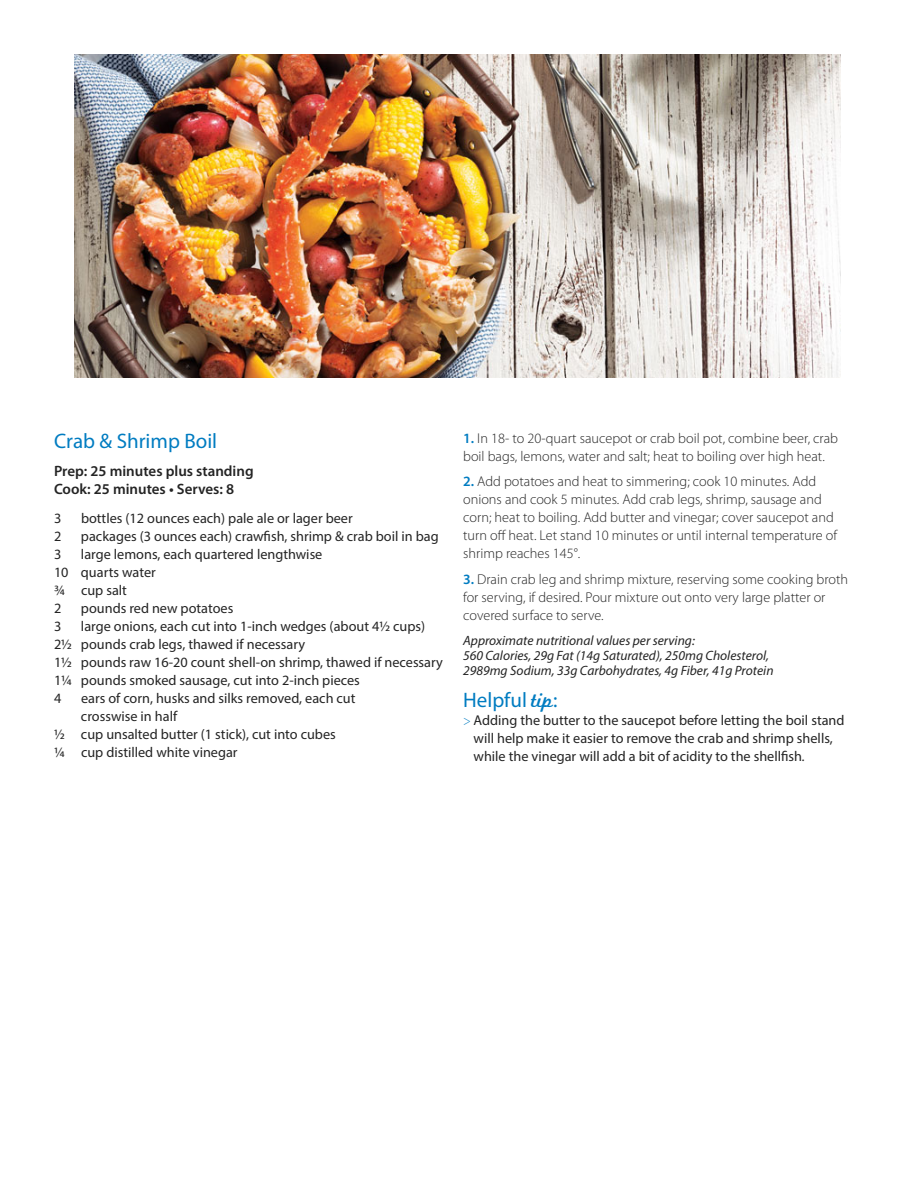
<style>
.page{position:relative;width:918px;height:1188px;background:#fff}
.page>*{position:absolute;margin:0;border:0;box-sizing:border-box;transform-origin:0 0}
.t1{font:21px "Myriad Pro";color:#007cc1}
.t2{font:600 15px/18px "Myriad Pro";color:#242424}
.t3{font:14.25px/18px "Myriad Pro";color:#242424}
.t4{font:300 14.25px/18px "Myriad Pro";color:#242424}
.t5{font:italic 13.5px/15px "Myriad Pro";color:#242424}
.s1{font-weight:600;color:#007cc1}
.s2{font-family:"Marketing Script"}
.s3{font-weight:300;font-size:13.5px;color:#007cc1}
.s4{font-style:italic;font-size:13.5px}
</style>
<div class="page">
<img style="left:74px;top:54px;width:767px;height:324px">
<h1 class="t1" style="left:54px;top:433px;width:165px">Crab &amp; Shrimp Boil</h1>
<p class="t2" style="left:54px;top:463px;width:201px">Prep: 25 minutes plus standing<br>Cook: 25 minutes • Serves: 8</p>
<p class="t3" style="left:54px;top:510px;width:9px">3</p>
<p class="t3" style="left:81px;top:510px;width:273px">bottles (12 ounces each) pale ale or lager beer</p>
<p class="t3" style="left:54px;top:528px;width:9px">2</p>
<p class="t3" style="left:81px;top:528px;width:359px">packages (3 ounces each) crawfish, shrimp &amp; crab boil in bag</p>
<p class="t3" style="left:54px;top:546px;width:9px">3</p>
<p class="t3" style="left:54px;top:546px;width:270px;text-indent:27px">large lemons, each quartered lengthwise<br>10 quarts water<br>¾ cup salt<br>2</p>
<p class="t3" style="left:81px;top:600px;width:154px">pounds red new potatoes</p>
<p class="t3" style="left:54px;top:618px;width:390px;text-indent:27px">large onions, each cut into 1-inch wedges (about 4½ cups)<br>2½ pounds crab legs, thawed if necessary<br>1½ pounds raw 16-20 count shell-on shrimp, thawed if necessary 1¼ pounds smoked sausage, cut into 2-inch pieces<br>4</p>
<p class="t3" style="left:54px;top:618px;width:9px">3</p>
<p class="t3" style="left:81px;top:690px;width:276px">ears of corn, husks and silks removed, each cut</p>
<p class="t3" style="left:81px;top:708px;width:98px">crosswise in half</p>
<p class="t3" style="left:54px;top:726px;width:283px">½ cup unsalted butter (1 stick), cut into cubes</p>
<p class="t3" style="left:54px;top:744px;width:185px">¼ cup distilled white vinegar</p>
<p class="t4" style="left:463px;top:430px;width:376px"><span class="s1">1.</span> In 18- to 20-quart saucepot or crab boil pot, combine beer, crab boil bags, lemons, water and salt; heat to boiling over high heat.</p>
<p class="t4" style="left:463px;top:474px;width:376px"><span class="s1">2.</span> Add potatoes and heat to simmering; cook 10 minutes. Add onions and cook 5 minutes. Add crab legs, shrimp, sausage and corn; heat to boiling. Add butter and vinegar; cover saucepot and turn off heat. Let stand 10 minutes or until internal temperature of shrimp reaches 145°.</p>
<p class="t4" style="left:463px;top:571px;width:386px"><span class="s1">3.</span> Drain crab leg and shrimp mixture, reserving some cooking broth for serving, if desired. Pour mixture out onto very large platter or covered surface to serve.</p>
<p class="t5" style="left:463px;top:634px;width:312px">Approximate nutritional values per serving:<br>560 Calories, 29g Fat (14g Saturated), 250mg Cholesterol,<br>2989mg Sodium, 33g Carbohydrates, 4g Fiber, 41g Protein</p>
<h1 class="t1" style="left:463px;top:692px;width:96px">Helpful <span class="s2">tip</span>:</h1>
<p class="t3" style="left:474px;top:712px;width:372px;text-indent:-10px"><span class="s3">&gt;</span> Adding the butter to the saucepot before letting the boil stand will help make it easier to remove the crab and shrimp shells, while the vinegar will add a bit of acidity to the shellfish<span class="s4">.</span></p>
</div>
